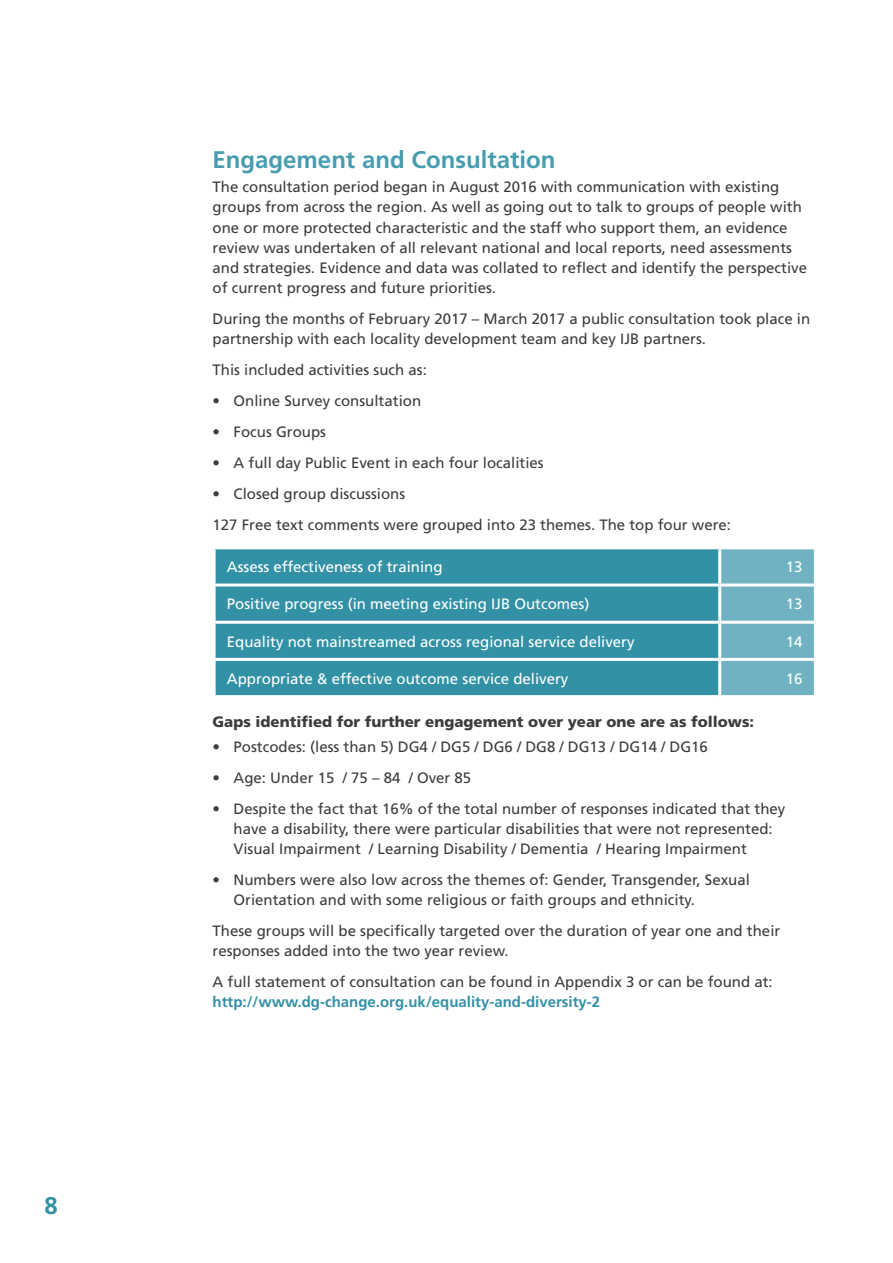
<style>
.page{position:relative;width:893px;height:1263px;background:#fff}
.page>*{position:absolute;margin:0;border:0;box-sizing:border-box;transform-origin:0 0}
.t1{font:700 24px "Frutiger";color:#479caf}
.t2{font:700 24px "Frutiger";color:#3391a6}
.t3{font:15px/20.2px "Frutiger";color:#3c3c3b}
.t4{font:15px "Frutiger";color:#fff}
.t5{font:900 15px "Frutiger";color:#3c3c3b}
.t6{font:700 15px "Frutiger";color:#3391a6}
</style>
<div class="page">
<div style="left:216px;top:549px;width:502px;height:146px;background:#3391a6"></div>
<div style="left:721px;top:549px;width:93px;height:146px;background:#70b2c1"></div>
<hr style="left:213px;top:583px;width:507px;height:3px;background:#fff">
<hr style="left:720px;top:583px;width:97px;height:3px;background:#fff">
<hr style="left:213px;top:621px;width:507px;height:3px;background:#fff">
<hr style="left:720px;top:621px;width:97px;height:3px;background:#fff">
<hr style="left:213px;top:658px;width:507px;height:3px;background:#fff">
<hr style="left:720px;top:658px;width:97px;height:3px;background:#fff">
<h1 class="t2" style="left:45px;top:1191px;width:15px">8</h1>
<h1 class="t1" style="left:213px;top:145px;width:344px">Engagement and Consultation</h1>
<p class="t3" style="left:213px;top:177px;width:596px">The consultation period began in August 2016 with communication with existing groups from across the region. As well as going out to talk to groups of people with one or more protected characteristic and the staff who support them, an evidence review was undertaken of all relevant national and local reports, need assessments and strategies. Evidence and data was collated to reflect and identify the perspective of current progress and future priorities.</p>
<p class="t3" style="left:213px;top:309px;width:599px">During the months of February 2017 – March 2017 a public consultation took place in partnership with each locality development team and key IJB partners.</p>
<p class="t3" style="left:213px;top:360px;width:216px">This included activities such as:</p>
<p class="t3" style="left:213px;top:391px;width:210px">• Online Survey consultation</p>
<p class="t3" style="left:213px;top:422px;width:115px">• Focus Groups</p>
<p class="t3" style="left:213px;top:452px;width:333px">• A full day Public Event in each four localities</p>
<p class="t3" style="left:213px;top:478px;width:520px;line-height:30.9px">• Closed group discussions<br>127 Free text comments were grouped into 23 themes. The top four were:</p>
<p class="t4" style="left:227px;top:558px;width:217px">Assess effectiveness of training</p>
<p class="t4" style="left:786px;top:558px;width:18px">13</p>
<p class="t4" style="left:227px;top:595px;width:364px">Positive progress (in meeting existing IJB Outcomes)</p>
<p class="t4" style="left:786px;top:595px;width:18px">13</p>
<p class="t4" style="left:227px;top:633px;width:409px">Equality not mainstreamed across regional service delivery</p>
<p class="t4" style="left:786px;top:633px;width:18px">14</p>
<p class="t4" style="left:227px;top:670px;width:343px">Appropriate &amp; effective outcome service delivery</p>
<p class="t4" style="left:786px;top:670px;width:18px">16</p>
<p class="t5" style="left:213px;top:713px;width:543px">Gaps identified for further engagement over year one are as follows:</p>
<p class="t3" style="left:213px;top:736px;width:497px">• Postcodes: (less than 5) DG4 / DG5 / DG6 / DG8 / DG13 / DG14 / DG16</p>
<p class="t3" style="left:213px;top:767px;width:260px">• Age: Under 15 / 75 – 84 / Over 85</p>
<p class="t3" style="left:234px;top:798px;width:553px;text-indent:-21px">• Despite the fact that 16% of the total number of responses indicated that they have a disability, there were particular disabilities that were not represented:<br>Visual Impairment / Learning Disability / Dementia / Hearing Impairment</p>
<p class="t3" style="left:234px;top:869px;width:518px;text-indent:-21px">• Numbers were also low across the themes of: Gender, Transgender, Sexual<br>Orientation and with some religious or faith groups and ethnicity.</p>
<p class="t3" style="left:213px;top:920px;width:569px">These groups will be specifically targeted over the duration of year one and their responses added into the two year review.</p>
<p class="t3" style="left:213px;top:972px;width:562px">A full statement of consultation can be found in Appendix 3 or can be found at:</p>
<p class="t6" style="left:213px;top:993px;width:389px">http://www.dg-change.org.uk/equality-and-diversity-2</p>
</div>
